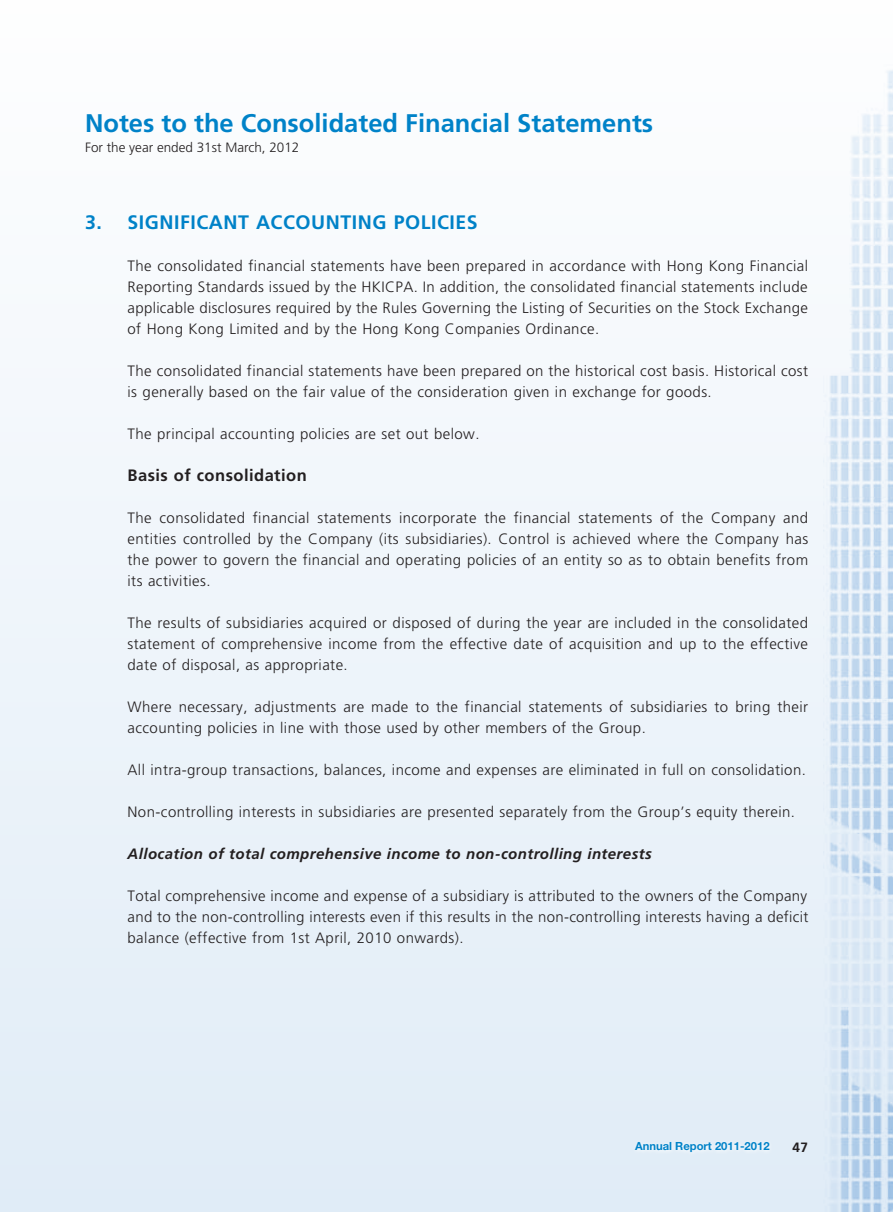
<style>
.page{position:relative;width:893px;height:1212px;background:#fff}
.page>*{position:absolute;margin:0;border:0;box-sizing:border-box;transform-origin:0 0}
.t1{font:700 25.5px "Frutiger LT Std";color:#0082c8}
.t2{font:700 19.5px "Frutiger LT Std";letter-spacing:.03em;color:#0082c8}
.t3{font:700 16.5px "Frutiger LT Std";letter-spacing:.03em;color:#231f20}
.t4{font:300 15px/21px "Frutiger LT Std";letter-spacing:.03em;color:#231f20;text-align:justify}
.t5{font:italic 700 15px "Frutiger LT Std";letter-spacing:.03em;color:#231f20}
.t6{font:300 13.5px "Frutiger LT Std";color:#231f20}
.t7{font:700 13.5px "Frutiger LT Std";color:#231f20}
.t8{font:700 11.25px "Helvetica Neue LT Std";color:#0082c8}
</style>
<div class="page">
<div style="left:0;top:0;width:893px;height:1212px;background:linear-gradient(to bottom,#fdfefe,#deebf6)"></div>
<svg style="left:631px;top:1138px;width:262px;height:26px;background:#dce9f5"></svg>
<h1 class="t1" style="left:85px;top:108px;width:570px">Notes to the Consolidated Financial Statements</h1>
<p class="t6" style="left:85px;top:139px;width:216px">For the year ended 31st March, 2012</p>
<h2 class="t2" style="left:85px;top:211px;width:394px">3. SIGNIFICANT ACCOUNTING POLICIES</h2>
<p class="t4" style="left:128px;top:255px;width:682px">The consolidated financial statements have been prepared in accordance with Hong Kong Financial Reporting Standards issued by the HKICPA. In addition, the consolidated financial statements include applicable disclosures required by the Rules Governing the Listing of Securities on the Stock Exchange of Hong Kong Limited and by the Hong Kong Companies Ordinance.</p>
<p class="t4" style="left:128px;top:360px;width:682px">The consolidated financial statements have been prepared on the historical cost basis. Historical cost is generally based on the fair value of the consideration given in exchange for goods.</p>
<p class="t4" style="left:128px;top:423px;width:353px">The principal accounting policies are set out below.</p>
<p class="t3" style="left:128px;top:465px;width:181px">Basis of consolidation</p>
<p class="t4" style="left:128px;top:507px;width:682px">The consolidated financial statements incorporate the financial statements of the Company and entities controlled by the Company (its subsidiaries). Control is achieved where the Company has the power to govern the financial and operating policies of an entity so as to obtain benefits from its activities.</p>
<p class="t4" style="left:128px;top:612px;width:682px">The results of subsidiaries acquired or disposed of during the year are included in the consolidated statement of comprehensive income from the effective date of acquisition and up to the effective date of disposal, as appropriate.</p>
<p class="t4" style="left:128px;top:696px;width:682px">Where necessary, adjustments are made to the financial statements of subsidiaries to bring their accounting policies in line with those used by other members of the Group.</p>
<p class="t4" style="left:128px;top:759px;width:680px">All intra-group transactions, balances, income and expenses are eliminated in full on consolidation.</p>
<p class="t4" style="left:128px;top:801px;width:669px">Non-controlling interests in subsidiaries are presented separately from the Group’s equity therein.</p>
<p class="t5" style="left:128px;top:845px;width:526px">Allocation of total comprehensive income to non-controlling interests</p>
<p class="t4" style="left:128px;top:885px;width:682px">Total comprehensive income and expense of a subsidiary is attributed to the owners of the Company and to the non-controlling interests even if this results in the non-controlling interests having a deficit balance (effective from 1st April, 2010 onwards).</p>
<p class="t8" style="left:635px;top:1139px;width:136px">Annual Report 2011-2012</p>
<p class="t7" style="left:792px;top:1140px;width:17px">47</p>
</div>
